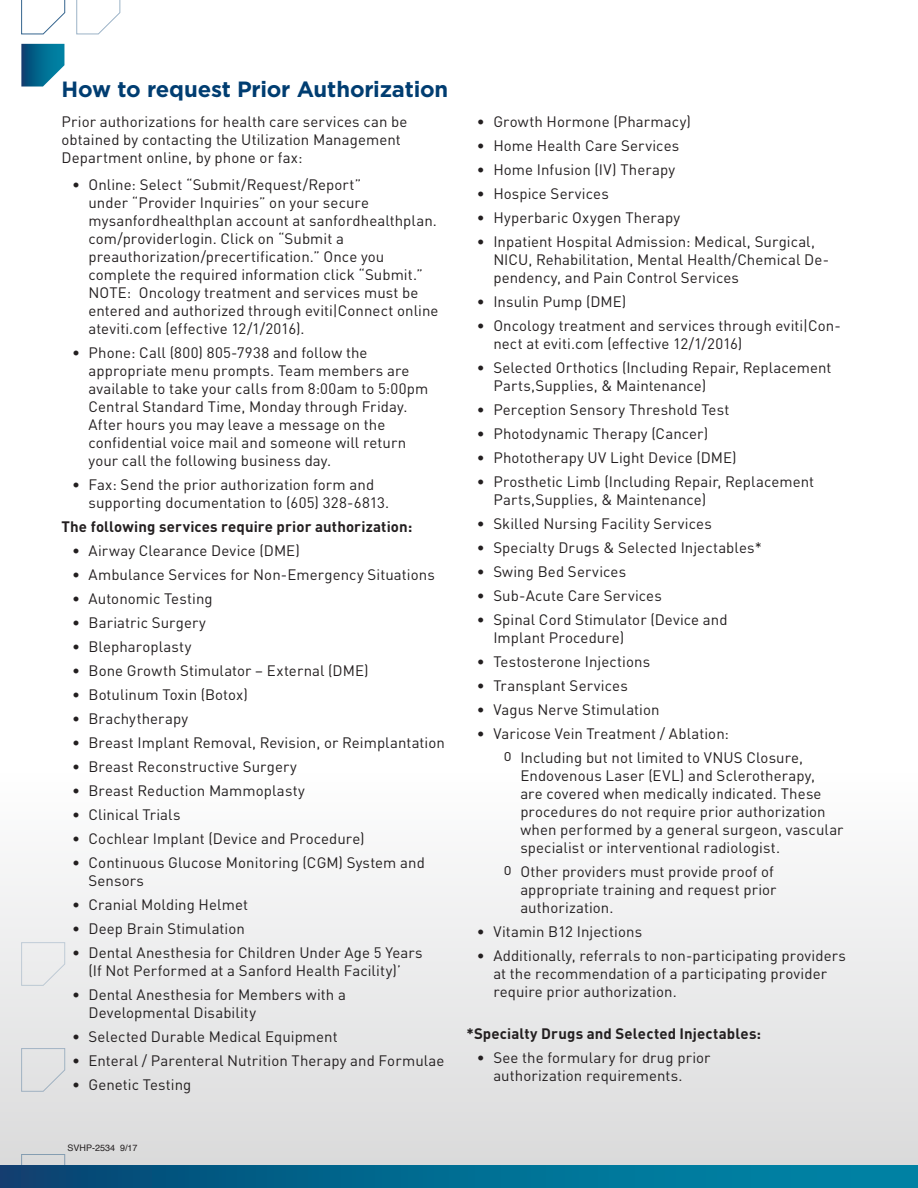
<style>
.page{position:relative;width:918px;height:1188px;background:#fff}
.page>*{position:absolute;margin:0;border:0;box-sizing:border-box;transform-origin:0 0}
.t1{font:700 22.05px "Gotham";letter-spacing:-.01em;color:#003d71}
.t2{font:15px/18px "DINOT";letter-spacing:.005em;color:#231f20}
.t3{font:700 15px "DINOT";letter-spacing:.01em;color:#231f20}
.t4{font:9px "Helvetica";color:#231f20}
</style>
<div class="page">
<div style="left:0;top:768px;width:918px;height:420px;background:linear-gradient(to bottom,#fefeff,#d8d8d9)"></div>
<svg style="left:21px;top:44px;width:43px;height:43px;background:#257a9c"></svg>
<svg style="left:21px;top:0;width:45px;height:35px"></svg>
<svg style="left:76px;top:0;width:45px;height:35px"></svg>
<svg style="left:21px;top:1048px;width:45px;height:44px;background:#dddfe1"></svg>
<svg style="left:21px;top:942px;width:45px;height:44px;background:#e8e9eb"></svg>
<svg style="left:21px;top:1154px;width:45px;height:12px"></svg>
<div style="left:0;top:1166px;width:918px;height:22px;background:linear-gradient(to right,#064775,#008bab)"></div>
<p class="t1" style="left:62px;top:75px;width:388px">How to request Prior Authorization</p>
<p class="t2" style="left:62px;top:112px;width:348px">Prior authorizations for health care services can be obtained by contacting the Utilization Management<br>Department online, by phone or fax:</p>
<p class="t2" style="left:88px;top:175px;width:352px;text-indent:-16px">• Online: Select “Submit/Request/Report”<br>under “Provider Inquiries” on your secure mysanfordhealthplan account at sanfordhealthplan. com/providerlogin. Click on “Submit a preauthorization/precertification.” Once you complete the required information click “Submit.” NOTE: Oncology treatment and services must be entered and authorized through eviti|Connect online ateviti.com (effective 12/1/2016).</p>
<p class="t2" style="left:88px;top:343px;width:341px;text-indent:-16px">• Phone: Call (800) 805-7938 and follow the appropriate menu prompts. Team members are available to take your calls from 8:00am to 5:00pm Central Standard Time, Monday through Friday.<br>After hours you may leave a message on the confidential voice mail and someone will return your call the following business day.</p>
<p class="t2" style="left:88px;top:475px;width:302px;text-indent:-16px">• Fax: Send the prior authorization form and supporting documentation to (605) 328-6813.</p>
<p class="t3" style="left:62px;top:517px;width:352px">The following services require prior authorization:</p>
<p class="t2" style="left:72px;top:541px;width:229px">• Airway Clearance Device (DME)</p>
<p class="t2" style="left:72px;top:565px;width:364px">• Ambulance Services for Non-Emergency Situations</p>
<p class="t2" style="left:72px;top:589px;width:142px">• Autonomic Testing</p>
<p class="t2" style="left:72px;top:613px;width:135px">• Bariatric Surgery</p>
<p class="t2" style="left:72px;top:637px;width:121px">• Blepharoplasty</p>
<p class="t2" style="left:72px;top:661px;width:298px">• Bone Growth Stimulator – External (DME)</p>
<p class="t2" style="left:72px;top:685px;width:177px">• Botulinum Toxin (Botox)</p>
<p class="t2" style="left:72px;top:709px;width:118px">• Brachytherapy</p>
<p class="t2" style="left:72px;top:733px;width:374px">• Breast Implant Removal, Revision, or Reimplantation</p>
<p class="t2" style="left:72px;top:757px;width:226px">• Breast Reconstructive Surgery</p>
<p class="t2" style="left:72px;top:781px;width:235px">• Breast Reduction Mammoplasty</p>
<p class="t2" style="left:72px;top:805px;width:110px">• Clinical Trials</p>
<p class="t2" style="left:72px;top:829px;width:294px">• Cochlear Implant (Device and Procedure)</p>
<p class="t2" style="left:88px;top:853px;width:338px;text-indent:-16px">• Continuous Glucose Monitoring (CGM) System and<br>Sensors</p>
<p class="t2" style="left:72px;top:895px;width:177px">• Cranial Molding Helmet</p>
<p class="t2" style="left:72px;top:919px;width:174px">• Deep Brain Stimulation</p>
<p class="t2" style="left:72px;top:943px;width:352px;text-align:center">• Dental Anesthesia for Children Under Age 5 Years (If Not Performed at a Sanford Health Facility)’</p>
<p class="t2" style="left:88px;top:985px;width:259px;text-indent:-16px">• Dental Anesthesia for Members with a<br>Developmental Disability</p>
<p class="t2" style="left:72px;top:1027px;width:267px">• Selected Durable Medical Equipment</p>
<p class="t2" style="left:72px;top:1051px;width:374px">• Enteral / Parenteral Nutrition Therapy and Formulae</p>
<p class="t2" style="left:72px;top:1075px;width:121px">• Genetic Testing</p>
<p class="t2" style="left:477px;top:112px;width:216px">• Growth Hormone (Pharmacy)</p>
<p class="t2" style="left:477px;top:136px;width:204px">• Home Health Care Services</p>
<p class="t2" style="left:477px;top:160px;width:200px">• Home Infusion (IV) Therapy</p>
<p class="t2" style="left:477px;top:184px;width:133px">• Hospice Services</p>
<p class="t2" style="left:477px;top:208px;width:205px">• Hyperbaric Oxygen Therapy</p>
<p class="t2" style="left:493px;top:232px;width:337px;text-indent:-16px">• Inpatient Hospital Admission: Medical, Surgical,<br>NICU, Rehabilitation, Mental Health/Chemical De&shy;pendency, and Pain Control Services</p>
<p class="t2" style="left:477px;top:292px;width:151px">• Insulin Pump (DME)</p>
<p class="t2" style="left:493px;top:316px;width:349px;text-indent:-16px">• Oncology treatment and services through eviti|Con&shy;nect at eviti.com (effective 12/1/2016)</p>
<p class="t2" style="left:493px;top:358px;width:340px;text-indent:-16px">• Selected Orthotics (Including Repair, Replacement<br>Parts,Supplies, &amp; Maintenance)</p>
<p class="t2" style="left:477px;top:400px;width:254px">• Perception Sensory Threshold Test</p>
<p class="t2" style="left:477px;top:424px;width:233px">• Photodynamic Therapy (Cancer)</p>
<p class="t2" style="left:477px;top:448px;width:261px">• Phototherapy UV Light Device (DME)</p>
<p class="t2" style="left:493px;top:472px;width:322px;text-indent:-16px">• Prosthetic Limb (Including Repair, Replacement<br>Parts,Supplies, &amp; Maintenance)</p>
<p class="t2" style="left:477px;top:514px;width:236px">• Skilled Nursing Facility Services</p>
<p class="t2" style="left:477px;top:538px;width:287px">• Specialty Drugs &amp; Selected Injectables*</p>
<p class="t2" style="left:477px;top:562px;width:151px">• Swing Bed Services</p>
<p class="t2" style="left:477px;top:586px;width:187px">• Sub-Acute Care Services</p>
<p class="t2" style="left:493px;top:610px;width:236px;text-indent:-16px">• Spinal Cord Stimulator (Device and<br>Implant Procedure)</p>
<p class="t2" style="left:477px;top:652px;width:175px">• Testosterone Injections</p>
<p class="t2" style="left:477px;top:676px;width:152px">• Transplant Services</p>
<p class="t2" style="left:477px;top:700px;width:184px">• Vagus Nerve Stimulation</p>
<p class="t2" style="left:477px;top:724px;width:254px">• Varicose Vein Treatment / Ablation:</p>
<p class="t2" style="left:520px;top:748px;width:325px;text-indent:-16px">0 Including but not limited to VNUS Closure, Endovenous Laser (EVL) and Sclerotherapy,<br>are covered when medically indicated. These procedures do not require prior authorization when performed by a general surgeon, vascular specialist or interventional radiologist.</p>
<p class="t2" style="left:520px;top:862px;width:258px;text-indent:-16px">0 Other providers must provide proof of appropriate training and request prior authorization.</p>
<p class="t2" style="left:477px;top:922px;width:167px">• Vitamin B12 Injections</p>
<p class="t2" style="left:493px;top:946px;width:354px;text-indent:-16px">• Additionally, referrals to non-participating providers at the recommendation of a participating provider require prior authorization.</p>
<p class="t3" style="left:466px;top:1024px;width:296px">*Specialty Drugs and Selected Injectables:</p>
<p class="t2" style="left:493px;top:1048px;width:219px;text-indent:-16px">• See the formulary for drug prior authorization requirements.</p>
<p class="t4" style="left:68px;top:1141px;width:72px">SVHP-2534 9/17</p>
</div>
